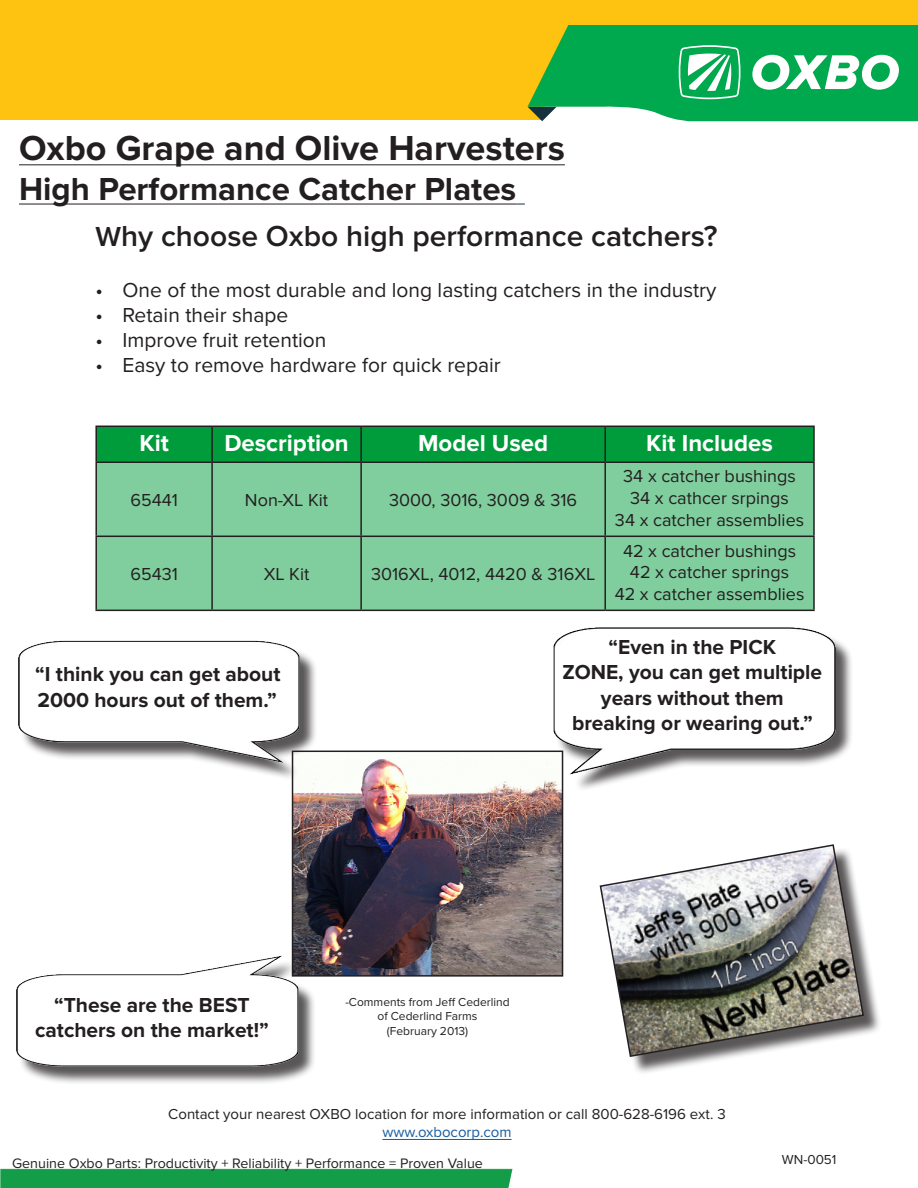
<style>
.page{position:relative;width:918px;height:1188px;background:#fff}
.page>*{position:absolute;margin:0;border:0;box-sizing:border-box;transform-origin:0 0}
.t1{font:700 36px "Proxima Nova";color:#231f20}
.t2{font:700 33px "Proxima Nova";color:#231f20}
.t3{font:600 30px "Proxima Nova";color:#231f20}
.t4{font:700 24px "Proxima Nova";color:#fff}
.t5{font:700 21px/25.2px "Proxima Nova";color:#231f20;text-align:center}
.t6{font:21px "Proxima Nova";color:#231f20}
.t7{font:18px/21.6px "Proxima Nova";color:#231f20;text-align:center}
.t8{font:15px "Proxima Nova";color:#231f20}
.t9{font:15px "Proxima Nova";color:#175d9e}
.t10{font:14.25px "Proxima Nova";color:#231f20}
.t11{font:13.5px "Proxima Nova";color:#231f20}
.t12{font:12px/14.4px "Proxima Nova";color:#231f20;text-align:center}
.s1{font-size:28.5px}
</style>
<div class="page">
<div style="left:494px;top:0;width:424px;height:99px;background:#fec210"></div>
<div style="left:0;top:0;width:542px;height:120px;background:#fec210"></div>
<svg style="left:528px;top:26px;width:390px;height:95px;background:#32b565"></svg>
<img style="left:0;top:1168px;width:482px;height:20px">
<svg style="left:482px;top:855px;width:82px;height:333px"></svg>
<hr style="left:19px;top:164px;width:546px;height:1px;background:#231f20">
<hr style="left:19px;top:204px;width:497px;height:1px;background:#231f20">
<div style="left:556px;top:630px;width:298px;height:162px;background:#231f20;opacity:.75"></div>
<img style="left:545px;top:627px;width:299px;height:155px">
<img style="left:295px;top:754px;width:265px;height:220px">
<div style="left:292px;top:751px;width:271px;height:226px;border:2px solid #231f20"></div>
<div style="left:602px;top:847px;width:280px;height:228px;background:#231f20;opacity:.75"></div>
<img style="left:599px;top:844px;width:266px;height:214px">
<hr style="left:382px;top:1139px;width:130px;height:1px;background:#175d9e">
<div style="left:97px;top:427px;width:716px;height:34px;background:#009b3a"></div>
<div style="left:97px;top:463px;width:716px;height:147px;background:#80cd9d"></div>
<hr style="left:95px;top:426px;width:117px;height:1px;background:#231f20">
<hr style="left:95px;top:427px;width:2px;height:34px;background:#231f20">
<hr style="left:212px;top:426px;width:149px;height:1px;background:#231f20">
<hr style="left:211px;top:427px;width:2px;height:34px;background:#231f20">
<hr style="left:361px;top:426px;width:244px;height:1px;background:#231f20">
<hr style="left:360px;top:427px;width:2px;height:34px;background:#231f20">
<hr style="left:605px;top:426px;width:210px;height:1px;background:#231f20">
<hr style="left:604px;top:427px;width:2px;height:34px;background:#231f20">
<hr style="left:813px;top:427px;width:2px;height:34px;background:#231f20">
<hr style="left:95px;top:461px;width:117px;height:2px;background:#231f20">
<hr style="left:95px;top:463px;width:2px;height:73px;background:#231f20">
<hr style="left:212px;top:461px;width:149px;height:2px;background:#231f20">
<hr style="left:211px;top:463px;width:2px;height:73px;background:#231f20">
<hr style="left:361px;top:461px;width:244px;height:2px;background:#231f20">
<hr style="left:360px;top:463px;width:2px;height:73px;background:#231f20">
<hr style="left:605px;top:461px;width:210px;height:2px;background:#231f20">
<hr style="left:604px;top:463px;width:2px;height:73px;background:#231f20">
<hr style="left:813px;top:463px;width:2px;height:73px;background:#231f20">
<hr style="left:95px;top:536px;width:117px;height:1px;background:#231f20">
<hr style="left:95px;top:537px;width:2px;height:73px;background:#231f20">
<hr style="left:212px;top:536px;width:149px;height:1px;background:#231f20">
<hr style="left:211px;top:537px;width:2px;height:73px;background:#231f20">
<hr style="left:361px;top:536px;width:244px;height:1px;background:#231f20">
<hr style="left:360px;top:537px;width:2px;height:73px;background:#231f20">
<hr style="left:605px;top:536px;width:210px;height:1px;background:#231f20">
<hr style="left:604px;top:537px;width:2px;height:73px;background:#231f20">
<hr style="left:813px;top:537px;width:2px;height:73px;background:#231f20">
<hr style="left:95px;top:610px;width:117px;height:1px;background:#231f20">
<hr style="left:212px;top:610px;width:149px;height:1px;background:#231f20">
<hr style="left:361px;top:610px;width:244px;height:1px;background:#231f20">
<hr style="left:605px;top:610px;width:210px;height:1px;background:#231f20">
<div style="left:21px;top:643px;width:297px;height:138px;background:#231f20;opacity:.75"></div>
<img style="left:18px;top:640px;width:289px;height:129px">
<div style="left:19px;top:959px;width:297px;height:126px;background:#231f20;opacity:.75"></div>
<img style="left:16px;top:951px;width:290px;height:118px">
<p class="t1" style="left:19px;top:127px;width:547px">Oxbo Grape and Olive Harvesters</p>
<p class="t2" style="left:19px;top:170px;width:499px">High Performance Catcher Plates</p>
<p class="t3" style="left:95px;top:219px;width:624px"><span class="s1">W</span>hy choose Oxbo high performance catchers?</p>
<p class="t6" style="left:95px;top:278px;width:623px">• One of the most durable and long lasting catchers in the industry</p>
<p class="t6" style="left:95px;top:303px;width:194px">• Retain their shape</p>
<p class="t6" style="left:95px;top:328px;width:233px">• Improve fruit retention</p>
<p class="t6" style="left:95px;top:353px;width:407px">• Easy to remove hardware for quick repair</p>
<p class="t4" style="left:139px;top:429px;width:31px">Kit</p>
<p class="t4" style="left:224px;top:429px;width:126px">Description</p>
<p class="t4" style="left:418px;top:429px;width:132px">Model Used</p>
<p class="t4" style="left:646px;top:429px;width:128px">Kit Includes</p>
<p class="t7" style="left:130px;top:490px;width:49px">65441</p>
<p class="t7" style="left:245px;top:490px;width:85px">Non-XL Kit</p>
<p class="t7" style="left:389px;top:490px;width:190px">3000, 3016, 3009 &amp; 316</p>
<p class="t7" style="left:615px;top:466px;width:191px">34 x catcher bushings<br>34 x cathcer srpings<br>34 x catcher assemblies</p>
<p class="t7" style="left:130px;top:564px;width:49px">65431</p>
<p class="t7" style="left:264px;top:564px;width:47px">XL Kit</p>
<p class="t7" style="left:371px;top:564px;width:226px">3016XL, 4012, 4420 &amp; 316XL</p>
<p class="t7" style="left:615px;top:540px;width:191px">42 x catcher bushings<br>42 x catcher springs<br>42 x catcher assemblies</p>
<p class="t5" style="left:35px;top:663px;width:247px;text-align:left">“I think you can get about<br>2000 hours out of them.”</p>
<p class="t5" style="left:563px;top:636px;width:261px">“Even in the PICK<br>ZONE, you can get multiple years without them breaking or wearing out.”</p>
<p class="t5" style="left:35px;top:993px;width:235px">“These are the BEST catchers on the market!”</p>
<p class="t12" style="left:345px;top:995px;width:166px">-Comments from Jeff Cederlind of Cederlind Farms<br>(February 2013)</p>
<p class="t8" style="left:168px;top:1106px;width:559px">Contact your nearest OXBO location for more information or call 800-628-6196 ext. 3</p>
<p class="t9" style="left:382px;top:1124px;width:131px">www.oxbocorp.com</p>
<p class="t10" style="left:12px;top:1155px;width:472px">Genuine Oxbo Parts: Productivity + Reliability + Performance = Proven Value</p>
<p class="t11" style="left:782px;top:1151px;width:56px">WN-0051</p>
</div>
